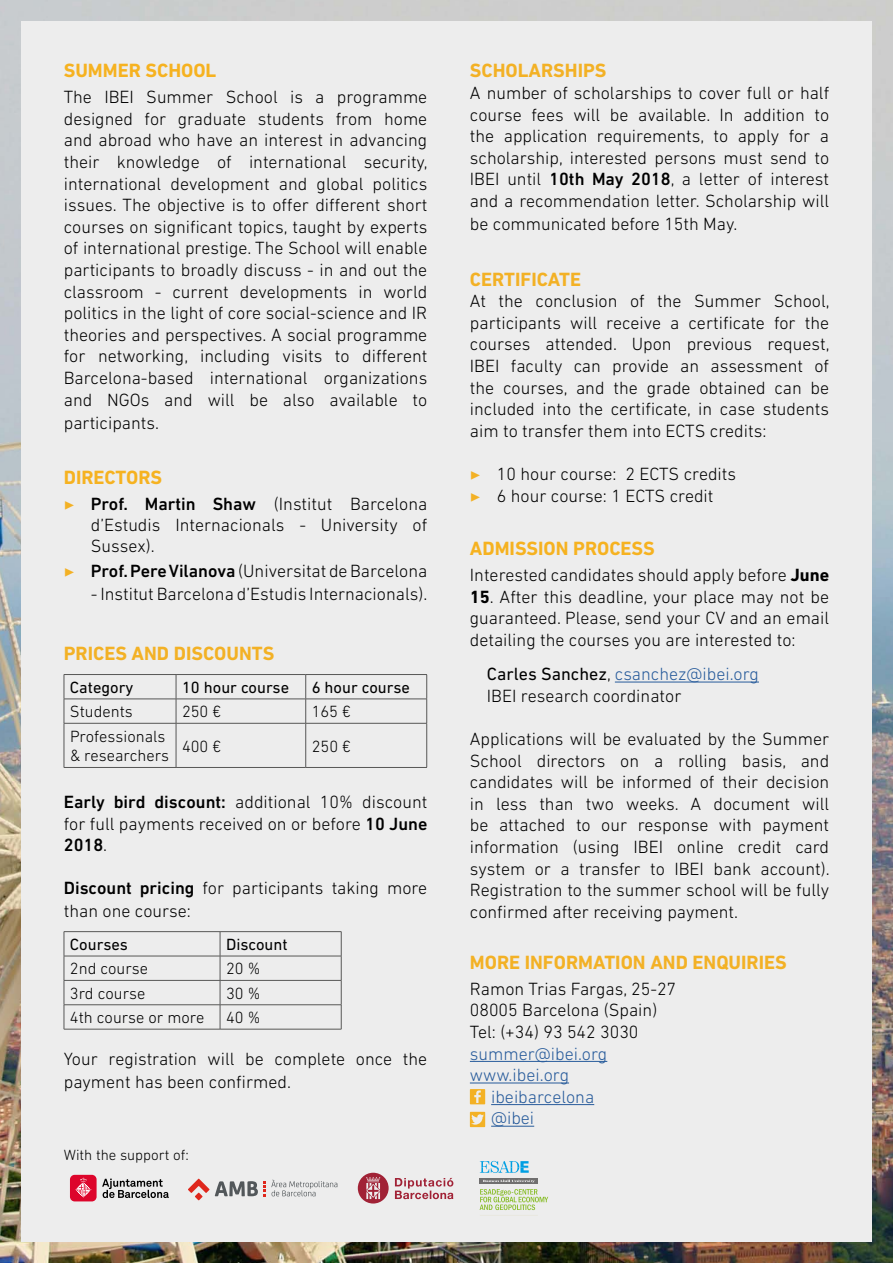
<style>
.page{position:relative;width:893px;height:1263px;background:#fff}
.page>*{position:absolute;margin:0;border:0;box-sizing:border-box;transform-origin:0 0}
.t1{font:700 19.5px "DIN Next LT Pro";color:#f3b125}
.t2{font:700 19.5px "DIN Next LT Pro";color:#f6b220}
.t3{font:300 18px/21.6px "DIN Next LT Pro";color:#000;text-align:justify}
.t4{font:300 18px/21.6px "DIN Next LT Pro";color:#275b9b}
.t5{font:300 16.5px/19.8px "DIN Next LT Pro";color:#000}
.t6{font:16.5px "DIN Next LT Pro";color:#000}
.t7{font:300 15px "DIN Next LT Pro";color:#000}
.s1{font-family:"Minion Pro";font-weight:400;color:#f3b125}
.s2{font-weight:500}
.s3{font-weight:700}
.s4{font-weight:400}
.s5{color:#275b9b}
</style>
<div class="page">
<img style="left:0;top:0;width:893px;height:1263px">
<div style="left:21px;top:21px;width:851px;height:1221px;background:#ededed"></div>
<hr style="left:64px;top:674px;width:112px;height:1px;background:#575756">
<hr style="left:176px;top:674px;width:130px;height:1px;background:#575756">
<hr style="left:306px;top:674px;width:121px;height:1px;background:#575756">
<hr style="left:64px;top:699px;width:112px;height:1px;background:#575756">
<svg style="left:64px;top:675px;width:1px;height:48px"></svg>
<hr style="left:176px;top:699px;width:130px;height:1px;background:#575756">
<svg style="left:176px;top:675px;width:1px;height:48px"></svg>
<hr style="left:306px;top:699px;width:121px;height:1px;background:#575756">
<svg style="left:305px;top:675px;width:1px;height:48px"></svg>
<svg style="left:426px;top:675px;width:1px;height:48px"></svg>
<hr style="left:64px;top:723px;width:112px;height:1px;background:#575756">
<hr style="left:64px;top:723px;width:1px;height:44px;background:#575756">
<hr style="left:176px;top:723px;width:130px;height:1px;background:#575756">
<hr style="left:176px;top:723px;width:1px;height:44px;background:#575756">
<hr style="left:306px;top:723px;width:121px;height:1px;background:#575756">
<hr style="left:305px;top:723px;width:1px;height:44px;background:#575756">
<hr style="left:426px;top:723px;width:1px;height:44px;background:#575756">
<hr style="left:64px;top:767px;width:112px;height:1px;background:#575756">
<hr style="left:176px;top:767px;width:130px;height:1px;background:#575756">
<hr style="left:306px;top:767px;width:121px;height:1px;background:#575756">
<hr style="left:64px;top:931px;width:156px;height:1px;background:#575756">
<hr style="left:220px;top:931px;width:121px;height:1px;background:#575756">
<hr style="left:64px;top:956px;width:156px;height:1px;background:#575756">
<hr style="left:220px;top:956px;width:121px;height:1px;background:#575756">
<hr style="left:64px;top:980px;width:156px;height:1px;background:#575756">
<hr style="left:220px;top:980px;width:121px;height:1px;background:#575756">
<hr style="left:64px;top:1004px;width:156px;height:1px;background:#575756">
<svg style="left:64px;top:932px;width:1px;height:97px"></svg>
<hr style="left:220px;top:1004px;width:121px;height:1px;background:#575756">
<svg style="left:220px;top:932px;width:1px;height:97px"></svg>
<svg style="left:341px;top:932px;width:1px;height:97px"></svg>
<hr style="left:64px;top:1029px;width:156px;height:1px;background:#575756">
<hr style="left:220px;top:1029px;width:121px;height:1px;background:#575756">
<hr style="left:615px;top:682px;width:144px;height:1px;background:#275b9b">
<hr style="left:470px;top:1061px;width:137px;height:1px;background:#275b9b">
<hr style="left:470px;top:1082px;width:99px;height:1px;background:#275b9b">
<hr style="left:491px;top:1104px;width:103px;height:1px;background:#275b9b">
<hr style="left:491px;top:1126px;width:43px;height:1px;background:#275b9b">
<svg style="left:470px;top:1089px;width:15px;height:15px"></svg>
<svg style="left:470px;top:1112px;width:15px;height:15px"></svg>
<svg style="left:102px;top:1178px;width:67px;height:20px"></svg>
<div style="left:70px;top:1175px;width:27px;height:26px;background:#dd052b;border-radius:5px"></div>
<svg style="left:75px;top:1178px;width:16px;height:20px"></svg>
<svg style="left:195px;top:1192px;width:8px;height:8px"></svg>
<svg style="left:188px;top:1179px;width:149px;height:17px"></svg>
<svg style="left:395px;top:1178px;width:58px;height:21px"></svg>
<svg style="left:358px;top:1173px;width:31px;height:30px"></svg>
<svg style="left:480px;top:1161px;width:49px;height:12px"></svg>
<hr style="left:480px;top:1215px;width:58px;height:1px;background:#e9e8e0">
<div style="left:480px;top:1178px;width:58px;height:5px;background:#706f6f"></div>
<svg style="left:483px;top:1179px;width:52px;height:4px"></svg>
<svg style="left:480px;top:1189px;width:68px;height:21px"></svg>
<p class="t2" style="left:64px;top:59px;width:154px">SUMMER SCHOOL</p>
<p class="t3" style="left:64px;top:86px;width:365px">The IBEI Summer School is a programme designed for graduate students from home and abroad who have an interest in advancing their knowledge of international security, international development and global politics issues. The objective is to offer different short courses on significant topics, taught by experts of international prestige. The School will enable participants to broadly discuss - in and out the classroom - current developments in world politics in the light of core social-science and IR theories and perspectives. A social programme for networking, including visits to different Barcelona-based international organizations and NGOs and will be also available to</p>
<p class="t3" style="left:64px;top:412px;width:97px">participants.</p>
<p class="t2" style="left:64px;top:466px;width:100px">DIRECTORS</p>
<p class="t3" style="left:91px;top:493px;width:338px;line-height:21px;text-indent:-27px"><span class="s1">▶</span> <span class="s2">Prof. Martin Shaw</span> (Institut Barcelona d’Estudis Internacionals - University of Sussex).</p>
<p class="t3" style="left:64px;top:560px;width:365px"><span class="s1">▶</span> <span class="s2">Prof. Pere Vilanova</span> (Universitat de Barcelona</p>
<p class="t3" style="left:91px;top:583px;width:338px">- Institut Barcelona d’Estudis Internacionals).</p>
<p class="t1" style="left:64px;top:642px;width:212px">PRICES AND DISCOUNTS</p>
<p class="t6" style="left:70px;top:678px;width:65px">Category</p>
<p class="t6" style="left:182px;top:678px;width:109px">10 hour course</p>
<p class="t6" style="left:312px;top:678px;width:100px">6 hour course</p>
<p class="t5" style="left:70px;top:702px;width:64px">Students</p>
<p class="t5" style="left:182px;top:702px;width:41px">250 €</p>
<p class="t5" style="left:312px;top:702px;width:41px">165 €</p>
<p class="t5" style="left:70px;top:726px;width:101px">Professionals &amp; researchers</p>
<p class="t5" style="left:182px;top:736px;width:41px">400 €</p>
<p class="t5" style="left:312px;top:736px;width:41px">250 €</p>
<p class="t3" style="left:64px;top:791px;width:365px"><span class="s2">Early bird discount:</span> additional 10% discount for full payments received on or before <span class="s2">10 June 2018</span>.</p>
<p class="t3" style="left:64px;top:877px;width:365px;line-height:22.5px"><span class="s2">Discount pricing</span> for participants taking more than one course:</p>
<p class="t6" style="left:70px;top:935px;width:59px">Courses</p>
<p class="t6" style="left:226px;top:935px;width:63px">Discount</p>
<p class="t5" style="left:70px;top:959px;width:80px">2nd course</p>
<p class="t5" style="left:226px;top:959px;width:36px">20 %</p>
<p class="t5" style="left:70px;top:983px;width:77px">3rd course</p>
<p class="t5" style="left:226px;top:983px;width:36px">30 %</p>
<p class="t5" style="left:70px;top:1007px;width:136px">4th course or more</p>
<p class="t5" style="left:226px;top:1007px;width:36px">40 %</p>
<p class="t3" style="left:64px;top:1048px;width:365px;line-height:22.5px">Your registration will be complete once the payment has been confirmed.</p>
<p class="t7" style="left:64px;top:1146px;width:127px">With the support of:</p>
<p class="t1" style="left:470px;top:59px;width:138px">SCHOLARSHIPS</p>
<p class="t3" style="left:470px;top:82px;width:361px">A number of scholarships to cover full or half course fees will be available. In addition to the application requirements, to apply for a scholarship, interested persons must send to IBEI until <span class="s2">10th May 2018</span>, a letter of interest and a recommendation letter. Scholarship will</p>
<p class="t3" style="left:470px;top:213px;width:269px">be communicated before 15th May.</p>
<p class="t1" style="left:470px;top:268px;width:113px">CERTIFICATE</p>
<p class="t3" style="left:470px;top:290px;width:361px">At the conclusion of the Summer School, participants will receive a certificate for the courses attended. Upon previous request, IBEI faculty can provide an assessment of the courses, and the grade obtained can be included into the certificate, in case students aim to transfer them into ECTS credits:</p>
<p class="t3" style="left:470px;top:463px;width:268px"><span class="s1">▶</span> 10 hour course: 2 ECTS credits <span class="s1">▶</span> 6 hour course: 1 ECTS credit</p>
<p class="t2" style="left:470px;top:537px;width:186px">ADMISSION PROCESS</p>
<p class="t3" style="left:470px;top:564px;width:361px">Interested candidates should apply before <span class="s3">June</span></p>
<p class="t3" style="left:470px;top:585px;width:361px"><span class="s3">15</span>. After this deadline, your place may not be guaranteed. Please, send your CV and an email detailing the courses you are interested to:</p>
<p class="t3" style="left:487px;top:663px;width:274px"><span class="s4">Carles Sanchez</span>, <span class="s5">csanchez@ibei.org<br></span>IBEI research coordinator</p>
<p class="t3" style="left:470px;top:728px;width:361px">Applications will be evaluated by the Summer School directors on a rolling basis, and candidates will be informed of their decision in less than two weeks. A document will be attached to our response with payment information (using IBEI online credit card system or a transfer to IBEI bank account).<br>Registration to the summer school will be fully confirmed after receiving payment.</p>
<p class="t1" style="left:470px;top:951px;width:318px">MORE INFORMATION AND ENQUIRIES</p>
<p class="t3" style="left:470px;top:978px;width:208px;text-align:left">Ramon Trias Fargas, 25-27<br>08005 Barcelona (Spain)<br>Tel: (+34) 93 542 3030</p>
<p class="t4" style="left:470px;top:1042px;width:139px">summer@ibei.org www.ibei.org</p>
<p class="t4" style="left:491px;top:1086px;width:105px">ibeibarcelona @ibei</p>
</div>
